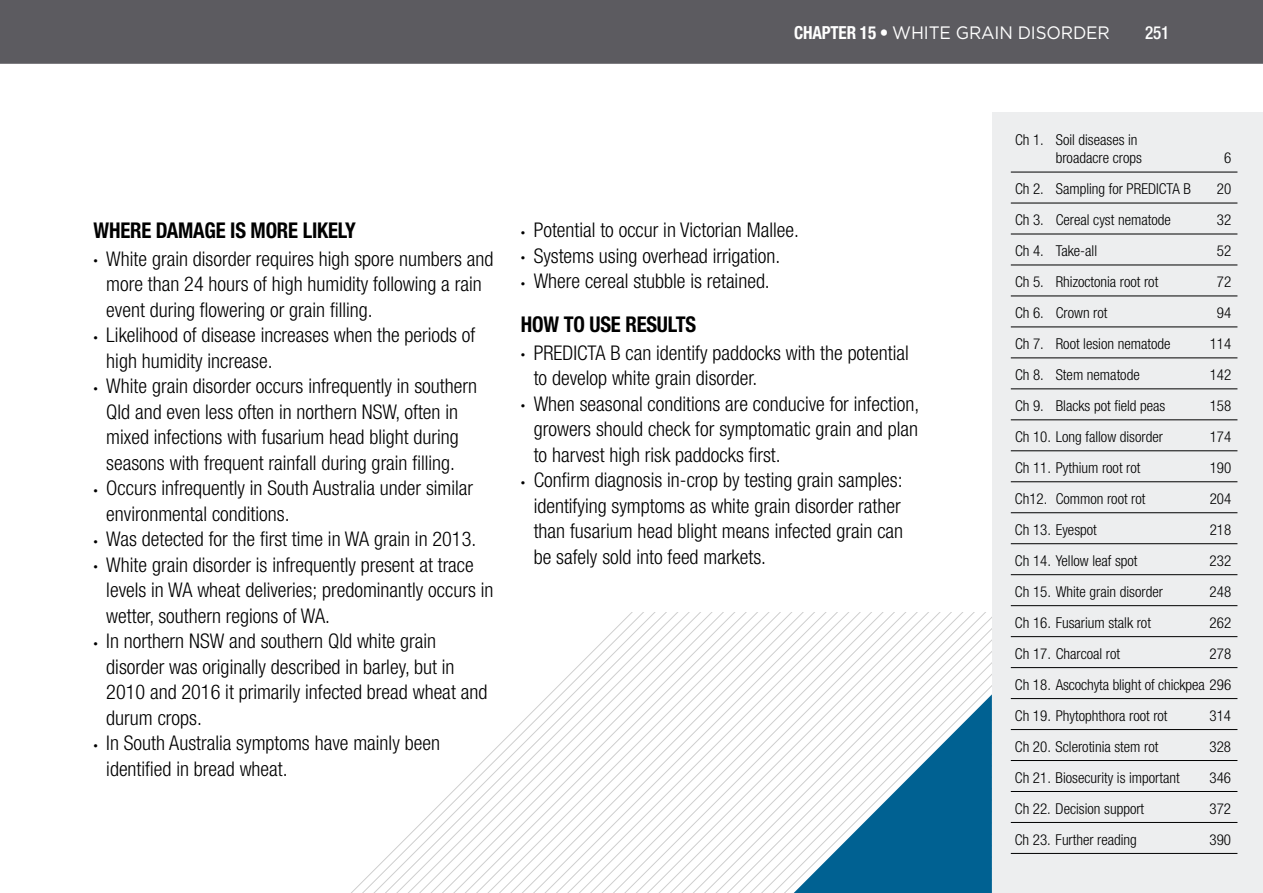
<style>
.page{position:relative;width:1263px;height:893px;background:#fff}
.page>*{position:absolute;margin:0;border:0;box-sizing:border-box;transform-origin:0 0}
.t1{font:700 condensed 21.75px "Helvetica Neue";letter-spacing:-.01em;color:#000;scale:.95 1}
.t2{font:300 condensed 20.25px/25.5px "Helvetica Neue";color:#000}
.t3{font:18px "Gotham";letter-spacing:-.01em;color:#fff;scale:.95 1}
.t4{font:500 condensed 18px "Helvetica Neue";color:#fff;scale:.95 1}
.t5{font:300 condensed 15px/30.9px "Helvetica Neue";color:#000;text-align:right}
.s1{font-family:"Helvetica Neue";font-weight:700;font-stretch:condensed}
.s2{font-size:9px}
</style>
<div class="page">
<div style="left:0;top:0;width:1263px;height:64px;background:#5c5b60"></div>
<div style="left:992px;top:113px;width:271px;height:780px;background:#edeeef"></div>
<hr style="left:1011px;top:172px;width:226px;height:1px;background:#000">
<hr style="left:1011px;top:203px;width:226px;height:1px;background:#000">
<hr style="left:1011px;top:234px;width:226px;height:1px;background:#000">
<hr style="left:1011px;top:265px;width:226px;height:1px;background:#000">
<hr style="left:1011px;top:296px;width:226px;height:1px;background:#000">
<hr style="left:1011px;top:327px;width:226px;height:1px;background:#000">
<hr style="left:1011px;top:357px;width:226px;height:1px;background:#000">
<hr style="left:1011px;top:388px;width:226px;height:1px;background:#000">
<hr style="left:1011px;top:419px;width:226px;height:1px;background:#000">
<hr style="left:1011px;top:450px;width:226px;height:1px;background:#000">
<hr style="left:1011px;top:481px;width:226px;height:1px;background:#000">
<hr style="left:1011px;top:512px;width:226px;height:1px;background:#000">
<hr style="left:1011px;top:543px;width:226px;height:1px;background:#000">
<hr style="left:1011px;top:574px;width:226px;height:1px;background:#000">
<hr style="left:1011px;top:605px;width:226px;height:1px;background:#000">
<hr style="left:1011px;top:636px;width:226px;height:1px;background:#000">
<hr style="left:1011px;top:667px;width:226px;height:1px;background:#000">
<hr style="left:1011px;top:698px;width:226px;height:1px;background:#000">
<hr style="left:1011px;top:729px;width:226px;height:1px;background:#000">
<hr style="left:1011px;top:760px;width:226px;height:1px;background:#000">
<hr style="left:1011px;top:791px;width:226px;height:1px;background:#000">
<hr style="left:1011px;top:822px;width:226px;height:1px;background:#000">
<hr style="left:1011px;top:853px;width:226px;height:1px;background:#000">
<svg style="left:759px;top:612px;width:12px;height:281px"></svg>
<svg style="left:725px;top:612px;width:12px;height:281px"></svg>
<svg style="left:714px;top:612px;width:11px;height:281px"></svg>
<svg style="left:702px;top:612px;width:12px;height:281px"></svg>
<svg style="left:691px;top:612px;width:11px;height:281px"></svg>
<svg style="left:680px;top:612px;width:11px;height:281px"></svg>
<svg style="left:668px;top:612px;width:12px;height:281px"></svg>
<svg style="left:657px;top:612px;width:11px;height:281px"></svg>
<svg style="left:645px;top:612px;width:12px;height:281px"></svg>
<svg style="left:351px;top:612px;width:294px;height:281px"></svg>
<svg style="left:794px;top:694px;width:198px;height:199px"></svg>
<p class="t3" style="left:794px;top:21px;width:334px"><span class="s1">CHAPTER 15 •</span> WHITE GRAIN DISORDER</p>
<p class="t4" style="left:1145px;top:21px;width:27px">251</p>
<p class="t1" style="left:94px;top:217px;width:278px">WHERE DAMAGE IS MORE LIKELY</p>
<p class="t2" style="left:106px;top:246px;width:389px;text-indent:-13px"><span class="s2">•</span> White grain disorder requires high spore numbers and more than 24 hours of high humidity following a rain event during flowering or grain filling.</p>
<p class="t2" style="left:106px;top:322px;width:371px;text-indent:-13px"><span class="s2">•</span> Likelihood of disease increases when the periods of high humidity increase.</p>
<p class="t2" style="left:94px;top:373px;width:385px;text-align:center"><span class="s2">•</span> White grain disorder occurs infrequently in southern Qld and even less often in northern NSW, often in mixed infections with fusarium head blight during seasons with frequent rainfall during grain filling.</p>
<p class="t2" style="left:106px;top:475px;width:368px;text-indent:-13px"><span class="s2">•</span> Occurs infrequently in South Australia under similar environmental conditions.</p>
<p class="t2" style="left:94px;top:526px;width:384px"><span class="s2">•</span> Was detected for the first time in WA grain in 2013.</p>
<p class="t2" style="left:106px;top:552px;width:389px;text-indent:-13px"><span class="s2">•</span> White grain disorder is infrequently present at trace levels in WA wheat deliveries; predominantly occurs in wetter, southern regions of WA.</p>
<p class="t2" style="left:106px;top:628px;width:382px;text-indent:-13px"><span class="s2">•</span> In northern NSW and southern Qld white grain disorder was originally described in barley, but in 2010 and 2016 it primarily infected bread wheat and durum crops.</p>
<p class="t2" style="left:106px;top:730px;width:335px;text-indent:-13px"><span class="s2">•</span> In South Australia symptoms have mainly been identified in bread wheat.</p>
<p class="t2" style="left:521px;top:217px;width:279px"><span class="s2">•</span> Potential to occur in Victorian Mallee.</p>
<p class="t2" style="left:521px;top:243px;width:261px"><span class="s2">•</span> Systems using overhead irrigation.</p>
<p class="t2" style="left:521px;top:268px;width:250px"><span class="s2">•</span> Where cereal stubble is retained.</p>
<p class="t1" style="left:521px;top:311px;width:186px">HOW TO USE RESULTS</p>
<p class="t2" style="left:534px;top:340px;width:377px;text-indent:-13px"><span class="s2">•</span> PREDICTA B can identify paddocks with the potential to develop white grain disorder.</p>
<p class="t2" style="left:534px;top:391px;width:387px;text-align:justify;text-indent:-13px"><span class="s2">•</span> When seasonal conditions are conducive for infection, growers should check for symptomatic grain and plan to harvest high risk paddocks first.</p>
<p class="t2" style="left:534px;top:467px;width:371px;text-indent:-13px"><span class="s2">•</span> Confirm diagnosis in-crop by testing grain samples: identifying symptoms as white grain disorder rather than fusarium head blight means infected grain can be safely sold into feed markets.</p>
<p class="t5" style="left:1015px;top:131px;width:128px;line-height:18px">Ch 1. Soil diseases in broadacre crops</p>
<p class="t5" style="left:1224px;top:142px;width:9px">6</p>
<p class="t5" style="left:1015px;top:173px;width:177px">Ch 2. Sampling for PREDICTA B</p>
<p class="t5" style="left:1217px;top:173px;width:16px">20</p>
<p class="t5" style="left:1015px;top:204px;width:157px">Ch 3. Cereal cyst nematode</p>
<p class="t5" style="left:1217px;top:204px;width:16px">32</p>
<p class="t5" style="left:1015px;top:235px;width:84px">Ch 4. Take-all</p>
<p class="t5" style="left:1217px;top:235px;width:16px">52</p>
<p class="t5" style="left:1015px;top:266px;width:145px">Ch 5. Rhizoctonia root rot</p>
<p class="t5" style="left:1217px;top:266px;width:16px">72</p>
<p class="t5" style="left:1015px;top:297px;width:94px">Ch 6. Crown rot</p>
<p class="t5" style="left:1217px;top:297px;width:16px">94</p>
<p class="t5" style="left:1015px;top:328px;width:157px">Ch 7. Root lesion nematode</p>
<p class="t5" style="left:1210px;top:328px;width:23px">114</p>
<p class="t5" style="left:1015px;top:359px;width:126px">Ch 8. Stem nematode</p>
<p class="t5" style="left:1210px;top:359px;width:23px">142</p>
<p class="t5" style="left:1015px;top:390px;width:152px">Ch 9. Blacks pot field peas</p>
<p class="t5" style="left:1210px;top:390px;width:23px">158</p>
<p class="t5" style="left:1015px;top:421px;width:149px">Ch 10. Long fallow disorder</p>
<p class="t5" style="left:1210px;top:421px;width:23px">174</p>
<p class="t5" style="left:1015px;top:452px;width:127px">Ch 11. Pythium root rot</p>
<p class="t5" style="left:1210px;top:452px;width:23px">190</p>
<p class="t5" style="left:1015px;top:483px;width:132px">Ch12. Common root rot</p>
<p class="t5" style="left:1210px;top:483px;width:23px">204</p>
<p class="t5" style="left:1015px;top:514px;width:83px">Ch 13. Eyespot</p>
<p class="t5" style="left:1210px;top:514px;width:23px">218</p>
<p class="t5" style="left:1015px;top:545px;width:124px">Ch 14. Yellow leaf spot</p>
<p class="t5" style="left:1209px;top:545px;width:23px">232</p>
<p class="t5" style="left:1015px;top:576px;width:149px">Ch 15. White grain disorder</p>
<p class="t5" style="left:1209px;top:576px;width:23px">248</p>
<p class="t5" style="left:1015px;top:607px;width:137px">Ch 16. Fusarium stalk rot</p>
<p class="t5" style="left:1209px;top:607px;width:23px">262</p>
<p class="t5" style="left:1015px;top:638px;width:107px">Ch 17. Charcoal rot</p>
<p class="t5" style="left:1015px;top:638px;width:218px;text-align:justify;text-indent:195px">278<br>Ch 18. Ascochyta blight of chickpea 296<br>Ch 19. Phytophthora root rot</p>
<p class="t5" style="left:1209px;top:700px;width:23px">314</p>
<p class="t5" style="left:1015px;top:731px;width:145px">Ch 20. Sclerotinia stem rot</p>
<p class="t5" style="left:1209px;top:731px;width:23px">328</p>
<p class="t5" style="left:1015px;top:762px;width:166px">Ch 21. Biosecurity is important</p>
<p class="t5" style="left:1209px;top:762px;width:23px">346</p>
<p class="t5" style="left:1015px;top:793px;width:131px">Ch 22. Decision support</p>
<p class="t5" style="left:1209px;top:793px;width:23px">372</p>
<p class="t5" style="left:1015px;top:824px;width:124px">Ch 23. Further reading</p>
<p class="t5" style="left:1209px;top:824px;width:23px">390</p>
</div>
